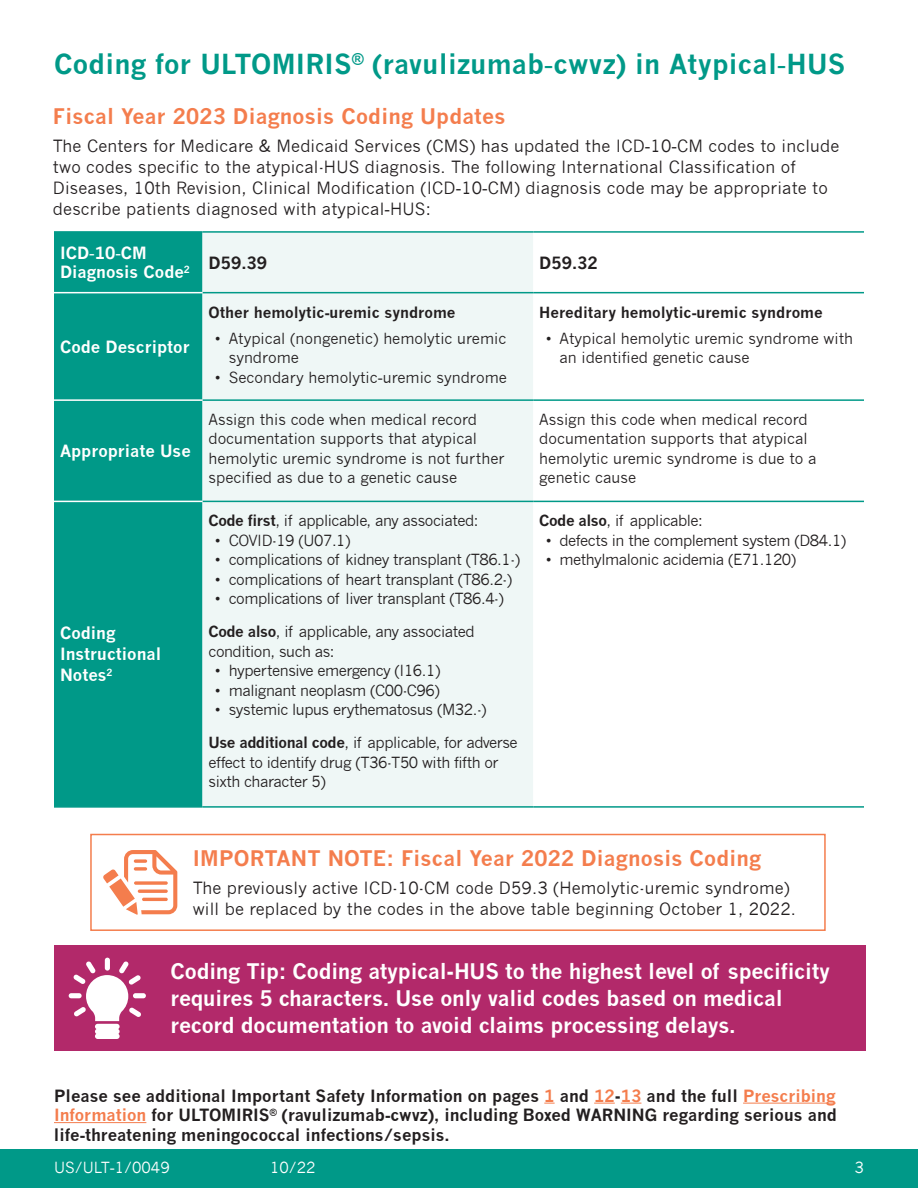
<style>
.page{position:relative;width:918px;height:1188px;background:#fff}
.page>*{position:absolute;margin:0;border:0;box-sizing:border-box;transform-origin:0 0}
.t1{font:700 27px "News Gothic";letter-spacing:.01em;color:#098}
.t2{font:700 21px/27px "News Gothic";letter-spacing:-.01em;color:#fff}
.t3{font:700 21px "News Gothic";letter-spacing:.01em;color:#f47d4d}
.t4{font:16.5px/21px "News Gothic";letter-spacing:.01em;color:#231f20}
.t5{font:700 16.5px/19.5px "News Gothic";color:#231f20;text-align:justify}
.t6{font:700 16.5px/21px "News Gothic";color:#fff}
.t7{font:15px/19.5px "News Gothic";letter-spacing:-.03em;color:#231f20}
.t8{font:15px/19.5px "News Gothic";color:#231f20}
.t9{font:700 15px "News Gothic";color:#231f20}
.t10{font:15px "News Gothic";color:#fff}
.s1{font-family:"Arial";font-weight:400}
.s2{font-family:"Arial"}
.s3{font-weight:700}
.s4{color:#f47d4d}
</style>
<div class="page">
<div style="left:0;top:1150px;width:918px;height:38px;background:#098"></div>
<svg style="left:594px;top:1103px;width:21px;height:1px"></svg>
<svg style="left:621px;top:1103px;width:20px;height:1px"></svg>
<hr style="left:743px;top:1103px;width:92px;height:1px;background:#f47d4d">
<hr style="left:54px;top:1122px;width:92px;height:1px;background:#f47d4d">
<div style="left:54px;top:946px;width:812px;height:105px;background:#b2296a"></div>
<div style="left:105px;top:958px;width:5px;height:13px;background:#fff;border-radius:3px"></div>
<div style="left:133px;top:993px;width:13px;height:5px;background:#fff;border-radius:3px"></div>
<div style="left:69px;top:993px;width:13px;height:5px;background:#fff;border-radius:3px"></div>
<svg style="left:73px;top:961px;width:68px;height:78px"></svg>
<svg style="left:103px;top:850px;width:74px;height:65px"></svg>
<div style="left:90px;top:834px;width:736px;height:97px;border:2px solid #f47d4d"></div>
<div style="left:54px;top:233px;width:148px;height:573px;background:#098"></div>
<div style="left:202px;top:233px;width:331px;height:573px;background:#eff7f6"></div>
<svg style="left:533px;top:293px;width:331px;height:210px"></svg>
<hr style="left:202px;top:231px;width:331px;height:2px;background:#098">
<hr style="left:533px;top:231px;width:331px;height:2px;background:#098">
<hr style="left:202px;top:292px;width:331px;height:1px;background:#098">
<hr style="left:533px;top:292px;width:331px;height:1px;background:#098">
<hr style="left:202px;top:399px;width:331px;height:2px;background:#098">
<hr style="left:533px;top:399px;width:331px;height:2px;background:#098">
<hr style="left:202px;top:501px;width:331px;height:1px;background:#098">
<hr style="left:533px;top:501px;width:331px;height:1px;background:#098">
<hr style="left:202px;top:806px;width:331px;height:2px;background:#098">
<hr style="left:533px;top:806px;width:331px;height:2px;background:#098">
<hr style="left:54px;top:231px;width:148px;height:2px;background:#098">
<hr style="left:54px;top:806px;width:148px;height:2px;background:#098">
<hr style="left:54px;top:292px;width:148px;height:1px;background:#fff">
<hr style="left:54px;top:399px;width:148px;height:2px;background:#fff">
<hr style="left:54px;top:501px;width:148px;height:1px;background:#fff">
<h1 class="t1" style="left:54px;top:48px;width:793px">Coding for ULTOMIRIS<sup>®</sup> (ravulizumab<span class="s1">-</span>cwvz) in Atypical<span class="s1">-</span>HUS</h1>
<h2 class="t3" style="left:53px;top:103px;width:454px">Fiscal Year 2023 Diagnosis Coding Updates</h2>
<p class="t4" style="left:53px;top:135px;width:788px">The Centers for Medicare &amp; Medicaid Services (CMS) has updated the ICD<span class="s2">-</span>10<span class="s2">-</span>CM codes to include two codes specific to the atypical-HUS diagnosis. The following International Classification of Diseases, 10th Revision, Clinical Modification (ICD<span class="s2">-</span>10<span class="s2">-</span>CM) diagnosis code may be appropriate to describe patients diagnosed with atypical<span class="s2">-</span>HUS:</p>
<p class="t6" style="left:60px;top:243px;width:209px;line-height:19.5px">ICD<span class="s1">-</span>10<span class="s1">-</span>CM<br>Diagnosis Code<sup>2</sup> <sup>D59.39</sup></p>
<p class="t5" style="left:539px;top:253px;width:60px">D59.32</p>
<p class="t6" style="left:60px;top:336px;width:131px">Code Descriptor</p>
<p class="t6" style="left:60px;top:440px;width:132px">Appropriate Use</p>
<p class="t6" style="left:60px;top:623px;width:103px">Coding<br>Instructional<br>Notes<sup>2</sup></p>
<p class="t9" style="left:208px;top:303px;width:249px">Other hemolytic<span class="s2">-</span>uremic syndrome</p>
<p class="t8" style="left:229px;top:329px;width:279px;text-indent:-14px">• Atypical (nongenetic) hemolytic uremic syndrome</p>
<p class="t8" style="left:215px;top:368px;width:293px">• Secondary hemolytic<span class="s2">-</span>uremic syndrome</p>
<p class="t9" style="left:539px;top:303px;width:285px">Hereditary hemolytic<span class="s2">-</span>uremic syndrome</p>
<p class="t8" style="left:560px;top:329px;width:295px;text-indent:-14px">• Atypical hemolytic uremic syndrome with an identified genetic cause</p>
<p class="t8" style="left:208px;top:410px;width:298px">Assign this code when medical record documentation supports that atypical hemolytic uremic syndrome is not further specified as due to a genetic cause</p>
<p class="t8" style="left:539px;top:410px;width:279px">Assign this code when medical record documentation supports that atypical hemolytic uremic syndrome is due to a genetic cause</p>
<p class="t7" style="left:208px;top:511px;width:272px"><span class="s3">Code first</span>, if applicable, any associated:</p>
<p class="t7" style="left:215px;top:531px;width:137px">• COVID-19 (U07.1)</p>
<p class="t7" style="left:215px;top:550px;width:306px">• complications of kidney transplant (T86.1-)</p>
<p class="t7" style="left:215px;top:570px;width:299px">• complications of heart transplant (T86.2-)</p>
<p class="t7" style="left:215px;top:589px;width:290px">• complications of liver transplant (T86.4-)</p>
<p class="t7" style="left:208px;top:622px;width:268px"><span class="s3">Code also</span>, if applicable, any associated condition, such as:</p>
<p class="t7" style="left:215px;top:661px;width:227px">• hypertensive emergency (I16.1)</p>
<p class="t7" style="left:215px;top:681px;width:226px">• malignant neoplasm (C00-C96)</p>
<p class="t7" style="left:215px;top:700px;width:273px">• systemic lupus erythematosus (M32.-)</p>
<p class="t7" style="left:208px;top:733px;width:311px"><span class="s3">Use additional code</span>, if applicable, for adverse effect to identify drug (T36-T50 with fifth or sixth character 5)</p>
<p class="t7" style="left:539px;top:511px;width:165px"><span class="s3">Code also</span>, if applicable:</p>
<p class="t7" style="left:546px;top:531px;width:302px">• defects in the complement system (D84.1)</p>
<p class="t7" style="left:546px;top:550px;width:252px">• methylmalonic acidemia (E71.120)</p>
<h2 class="t3" style="left:193px;top:845px;width:570px">IMPORTANT NOTE: Fiscal Year 2022 Diagnosis Coding</h2>
<p class="t4" style="left:193px;top:877px;width:605px">The previously active ICD-10-CM code D59.3 (Hemolytic-uremic syndrome) will be replaced by the codes in the above table beginning October 1, 2022.</p>
<h2 class="t2" style="left:171px;top:958px;width:661px">Coding Tip: Coding atypical-HUS to the highest level of specificity requires 5 characters. Use only valid codes based on medical record documentation to avoid claims processing delays.</h2>
<p class="t5" style="left:54px;top:1086px;width:785px">Please see additional Important Safety Information on pages <span class="s4">1</span> and <span class="s4">12</span>-<span class="s4">13</span> and the full <span class="s4">Prescribing Information</span> for ULTOMIRIS<sup>®</sup> (ravulizumab<span class="s2">-</span>cwvz), including Boxed WARNING regarding serious and life<span class="s2">-</span>threatening meningococcal infections/sepsis.</p>
<p class="t10" style="left:54px;top:1159px;width:117px">US/ULT<span class="s2">-</span>1/0049</p>
<p class="t10" style="left:270px;top:1159px;width:47px">10/22</p>
<p class="t10" style="left:855px;top:1159px;width:11px">3</p>
</div>
